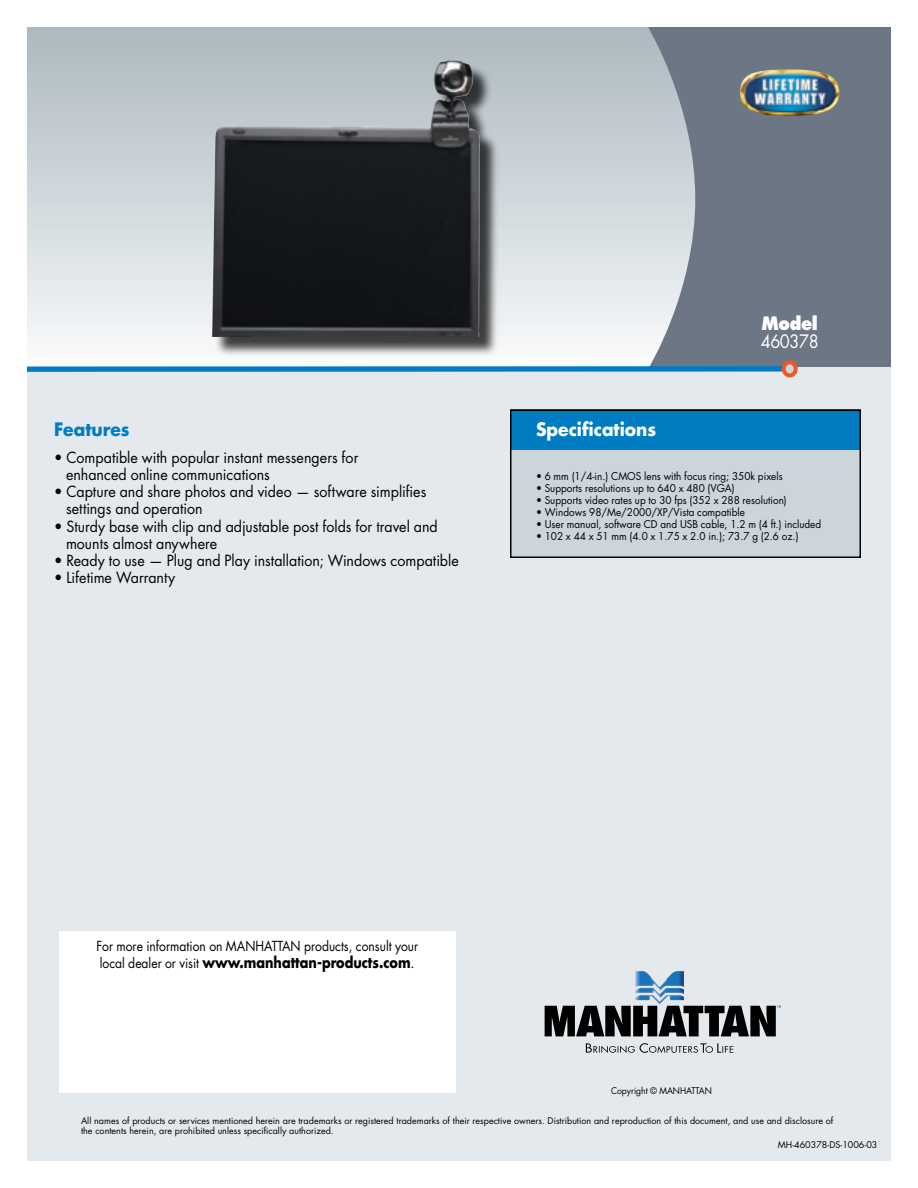
<style>
.page{position:relative;width:918px;height:1188px;background:#fff}
.page>*{position:absolute;margin:0;border:0;box-sizing:border-box;transform-origin:0 0}
.t1{font:700 18px "Futura Std";color:#fff;scale:.95 1}
.t2{font:700 18px "Futura Std";color:#007cc2;scale:.95 1}
.t3{font:18px "Futura Std";letter-spacing:-.025em;color:#fff;scale:.9 1}
.t4{font:800 18px "Futura Std";letter-spacing:-.025em;color:#fff;scale:.9 1}
.t5{font:15px/17.2px "Futura Std";color:#000;scale:.95 1}
.t6{font:700 15px "Futura Std";color:#000;scale:.85 1}
.t7{font:13.5px "Futura Std";color:#000;scale:.9 1}
.t8{font:10.5px "Futura Std";color:#000;scale:.95 1}
.t9{font:9px/10.5px "Futura Std";color:#000}
.t10{font:9px "Futura Std";color:#000;scale:.95 1}
.s1{font-weight:400;font-size:13.5px}
.s2{font-weight:400}
</style>
<div class="page">
<div style="left:27px;top:27px;width:675px;height:341px;background:linear-gradient(to bottom,#abb7bf,#f9fbfc)"></div>
<svg style="left:648px;top:27px;width:243px;height:341px;background:#7a8391"></svg>
<div style="left:27px;top:368px;width:864px;height:793px;background:#e3e9ec"></div>
<div style="left:511px;top:410px;width:349px;height:146px;background:#ccd5db"></div>
<div style="left:27px;top:366px;width:756px;height:6px;background:#007cc2"></div>
<div style="left:784px;top:362px;width:12px;height:13px;background:#ccd5db;border-radius:50%"></div>
<div style="left:782px;top:360px;width:16px;height:17px;border:4px solid #f15722;border-radius:50%"></div>
<div style="left:510px;top:410px;width:351px;height:40px;background:#007cc2"></div>
<div style="left:510px;top:410px;width:351px;height:148px;border:2px solid #000"></div>
<img style="left:740px;top:69px;width:100px;height:47px">
<svg style="left:545px;top:1006px;width:236px;height:30px"></svg>
<img style="left:635px;top:971px;width:49px;height:33px">
<svg style="left:586px;top:1043px;width:147px;height:10px"></svg>
<div style="left:213px;top:61px;width:287px;height:295px;background:#000;opacity:.75"></div>
<img style="left:200px;top:60px;width:294px;height:277px">
<div style="left:59px;top:932px;width:397px;height:162px;background:#fff"></div>
<p class="t2" style="left:54px;top:418px;width:81px">Features</p>
<p class="t5" style="left:66px;top:449px;width:309px;text-indent:-12px">• Compatible with popular instant messengers for enhanced online communications</p>
<p class="t5" style="left:66px;top:483px;width:381px;text-indent:-12px">• Capture and share photos and video — software simplifies settings and operation</p>
<p class="t5" style="left:66px;top:518px;width:393px;text-indent:-12px">• Sturdy base with clip and adjustable post folds for travel and mounts almost anywhere</p>
<p class="t5" style="left:54px;top:552px;width:428px">• Ready to use — Plug and Play installation; Windows compatible</p>
<p class="t5" style="left:54px;top:569px;width:129px">• Lifetime Warranty</p>
<p class="t4" style="left:761px;top:312px;width:64px">Model</p>
<p class="t3" style="left:761px;top:330px;width:66px">460378</p>
<p class="t1" style="left:536px;top:417px;width:128px">Specifications</p>
<p class="t8" style="left:536px;top:469px;width:261px">• 6 mm (1/4-in.) CMOS lens with focus ring; 350k pixels</p>
<p class="t8" style="left:536px;top:481px;width:211px">• Supports resolutions up to 640 x 480 (VGA)</p>
<p class="t8" style="left:536px;top:493px;width:265px">• Supports video rates up to 30 fps (352 x 288 resolution)</p>
<p class="t8" style="left:536px;top:505px;width:221px">• Windows 98/Me/2000/XP/Vista compatible</p>
<p class="t8" style="left:536px;top:517px;width:302px">• User manual, software CD and USB cable, 1.2 m (4 ft.) included</p>
<p class="t8" style="left:536px;top:529px;width:278px">• 102 x 44 x 51 mm (4.0 x 1.75 x 2.0 in.); 73.7 g (2.6 oz.)</p>
<p class="t7" style="left:96px;top:938px;width:359px">For more information on MANHATTAN products, consult your</p>
<p class="t6" style="left:100px;top:952px;width:372px"><span class="s1">local dealer or visit</span> www.manhattan-products.com<span class="s2">.</span></p>
<p class="t10" style="left:611px;top:1084px;width:108px">Copyright © MANHATTAN</p>
<p class="t9" style="left:81px;top:1115px;width:754px">All names of products or services mentioned herein are trademarks or registered trademarks of their respective owners. Distribution and reproduction of this document, and use and disclosure of the contents herein, are prohibited unless specifically authorized.</p>
<p class="t9" style="left:778px;top:1139px;width:101px">MH-460378-DS-1006-03</p>
</div>
